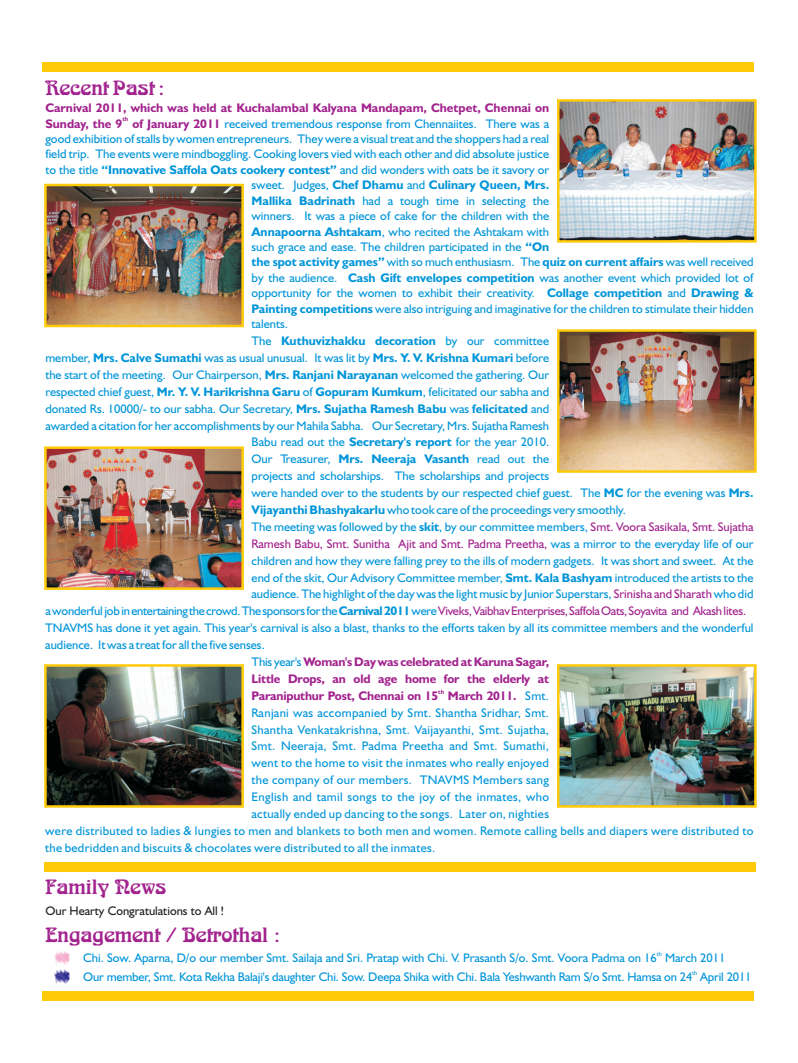
<style>
.page{position:relative;width:798px;height:1063px;background:#fff}
.page>*{position:absolute;margin:0;border:0;box-sizing:border-box;transform-origin:0 0}
.t1{font:20px "Art Deco S Si";color:#a2238e}
.t2{font:12.5px/16.9px "Humanist 521 BT";color:#0095d9}
.t3{font:12.5px "Humanist 521 BT";letter-spacing:.025em;color:#0095d9}
.t4{font:700 12.5px/16.9px "Humanist 521 BT";letter-spacing:-.015em;color:#a2238e}
.t5{font:700 12.5px "Humanist 521 BT";color:#0095d9}
.t6{font:12.5px "Humanist 521 BT";color:#231f20}
.t7{font:700 6.25px "Humanist 521 BT";color:#a2238e}
.t8{font:6.25px "Humanist 521 BT";color:#0095d9}
.s1{font-weight:700;color:#a2238e}
.s2{font-weight:700}
.s3{font-weight:400}
.s4{color:#a2238e}
.s5{font-weight:400;color:#0095d9}
</style>
<div class="page">
<div style="left:42px;top:991px;width:711px;height:9px;background:#feca0a"></div>
<div style="left:44px;top:862px;width:711px;height:10px;background:#feca0a"></div>
<div style="left:42px;top:62px;width:711px;height:10px;background:#feca0a"></div>
<img style="left:47px;top:187px;width:194px;height:137px">
<div style="left:44px;top:184px;width:200px;height:143px;border:2px solid #feca0a"></div>
<img style="left:47px;top:449px;width:194px;height:138px">
<div style="left:44px;top:446px;width:200px;height:144px;border:2px solid #feca0a"></div>
<img style="left:47px;top:667px;width:194px;height:138px">
<div style="left:44px;top:664px;width:200px;height:144px;border:2px solid #feca0a"></div>
<img style="left:559px;top:667px;width:194px;height:138px">
<div style="left:556px;top:664px;width:200px;height:144px;border:2px solid #feca0a"></div>
<img style="left:559px;top:102px;width:194px;height:138px">
<div style="left:556px;top:99px;width:200px;height:144px;border:2px solid #feca0a"></div>
<img style="left:559px;top:332px;width:194px;height:138px">
<div style="left:556px;top:329px;width:200px;height:144px;border:2px solid #feca0a"></div>
<img style="left:56px;top:962px;width:12px;height:1px">
<svg style="left:55px;top:951px;width:14px;height:11px"></svg>
<img style="left:54px;top:972px;width:16px;height:8px">
<img style="left:55px;top:980px;width:14px;height:2px">
<svg style="left:55px;top:970px;width:14px;height:10px"></svg>
<h1 class="t1" style="left:45px;top:81px;width:120px">Recent Past :</h1>
<p class="t4" style="left:45px;top:100px;width:505px">Carnival 2011, which was held at Kuchalambal Kalyana Mandapam, Chetpet, Chennai on</p>
<p class="t7" style="left:122px;top:117px;width:8px">th</p>
<p class="t2" style="left:45px;top:116px;width:505px"><span class="s1">Sunday, the 9 of January 2011</span> received tremendous response from Chennaiites. There was a</p>
<p class="t2" style="left:45px;top:131px;width:505px">good exhibition of stalls by women entrepreneurs. They were a visual treat and the shoppers had a real</p>
<p class="t2" style="left:45px;top:147px;width:505px">field trip. The events were mindboggling. Cooking lovers vied with each other and did absolute justice</p>
<p class="t2" style="left:45px;top:162px;width:505px">to the title <span class="s2">“Innovative Saffola Oats cookery contest”</span> and did wonders with oats be it savory or</p>
<p class="t5" style="left:251px;top:180px;width:299px"><span class="s3">sweet. Judges,</span> Chef Dhamu <span class="s3">and</span> Culinary Queen, Mrs.</p>
<p class="t2" style="left:251px;top:193px;width:299px"><span class="s2">Mallika Badrinath</span> had a tough time in selecting the</p>
<p class="t2" style="left:251px;top:208px;width:299px">winners. It was a piece of cake for the children with the</p>
<p class="t2" style="left:251px;top:224px;width:299px"><span class="s2">Annapoorna Ashtakam</span>, who recited the Ashtakam with</p>
<p class="t2" style="left:251px;top:239px;width:299px">such grace and ease. The children participated in the <span class="s2">“On</span></p>
<p class="t5" style="left:251px;top:257px;width:503px">the spot activity games” <span class="s3">with so much enthusiasm. The</span> quiz on current affairs <span class="s3">was well received</span></p>
<p class="t2" style="left:251px;top:270px;width:503px">by the audience. <span class="s2">Cash Gift envelopes competition</span> was another event which provided lot of</p>
<p class="t2" style="left:251px;top:286px;width:503px">opportunity for the women to exhibit their creativity. <span class="s2">Collage competition</span> and <span class="s2">Drawing &amp;</span></p>
<p class="t2" style="left:251px;top:301px;width:503px"><span class="s2">Painting competitions</span> were also intriguing and imaginative for the children to stimulate their hidden</p>
<p class="t2" style="left:251px;top:317px;width:38px">talents.</p>
<p class="t5" style="left:251px;top:336px;width:299px"><span class="s3">The</span> Kuthuvizhakku decoration <span class="s3">by our committee</span></p>
<p class="t2" style="left:45px;top:350px;width:505px">member, <span class="s2">Mrs. Calve Sumathi</span> was as usual unusual. It was lit by <span class="s2">Mrs. Y. V. Krishna Kumari</span> before</p>
<p class="t2" style="left:45px;top:367px;width:505px">the start of the meeting. Our Chairperson, <span class="s2">Mrs. Ranjani Narayanan</span> welcomed the gathering. Our</p>
<p class="t2" style="left:45px;top:384px;width:505px">respected chief guest, <span class="s2">Mr. Y. V. Harikrishna Garu</span> of <span class="s2">Gopuram Kumkum</span>, felicitated our sabha and</p>
<p class="t2" style="left:45px;top:401px;width:505px">donated Rs. 10000/- to our sabha. Our Secretary, <span class="s2">Mrs. Sujatha Ramesh Babu</span> was <span class="s2">felicitated</span> and</p>
<p class="t2" style="left:45px;top:418px;width:505px">awarded a citation for her accomplishments by our Mahila Sabha. Our Secretary, Mrs. Sujatha Ramesh</p>
<p class="t2" style="left:251px;top:435px;width:299px">Babu read out the <span class="s2">Secretary's report</span> for the year 2010.</p>
<p class="t2" style="left:251px;top:452px;width:299px">Our Treasurer, <span class="s2">Mrs. Neeraja Vasanth</span> read out the</p>
<p class="t2" style="left:251px;top:469px;width:299px">projects and scholarships. The scholarships and projects</p>
<p class="t2" style="left:251px;top:485px;width:503px">were handed over to the students by our respected chief guest. The <span class="s2">MC</span> for the evening was <span class="s2">Mrs.</span></p>
<p class="t2" style="left:251px;top:502px;width:376px"><span class="s2">Vijayanthi Bhashyakarlu</span> who took care of the proceedings very smoothly.</p>
<p class="t2" style="left:251px;top:553px;width:503px">children and how they were falling prey to the ills of modern gadgets. It was short and sweet. At the end of the skit, Our Advisory Committee member, <span class="s2">Smt. Kala Bashyam</span> introduced the artists to the</p>
<p class="t2" style="left:45px;top:621px;width:709px">TNAVMS has done it yet again. This year's carnival is also a blast, thanks to the efforts taken by all its committee members and the wonderful audience. It was a treat for all the five senses.</p>
<p class="t2" style="left:251px;top:519px;width:503px">The meeting was followed by the <span class="s2">skit</span>, by our committee members, <span class="s4">Smt. Voora Sasikala, Smt. Sujatha<br>Ramesh Babu, Smt. Sunitha Ajit and Smt. Padma Preetha,</span> was a mirror to the everyday life of our</p>
<p class="t2" style="left:45px;top:587px;width:709px;text-indent:206px">audience. The highlight of the day was the light music by Junior Superstars, <span class="s4">Srinisha and Sharath</span>who did awonderful jobinentertainingthecrowd.Thesponsorsforthe<span class="s2">Carnival2011</span>were<span class="s4">Viveks,VaibhavEnterprises,SaffolaOats,Soyavita and Akash lites.</span></p>
<p class="t4" style="left:251px;top:654px;width:299px"><span class="s5">This year's</span>Woman's Day was celebrated at Karuna Sagar,<br>Little Drops, an old age home for the elderly at</p>
<p class="t7" style="left:438px;top:689px;width:8px">th</p>
<p class="t4" style="left:251px;top:688px;width:266px">Paraniputhur Post, Chennai on 15 March 2011.</p>
<p class="t2" style="left:525px;top:688px;width:25px">Smt.</p>
<p class="t3" style="left:251px;top:707px;width:299px">Ranjani was accompanied by Smt. Shantha Sridhar, Smt.</p>
<p class="t3" style="left:251px;top:724px;width:299px">Shantha Venkatakrishna, Smt. Vaijayanthi, Smt. Sujatha,</p>
<p class="t3" style="left:251px;top:741px;width:299px">Smt. Neeraja, Smt. Padma Preetha and Smt. Sumathi,</p>
<p class="t3" style="left:251px;top:758px;width:299px">went to the home to visit the inmates who really enjoyed</p>
<p class="t3" style="left:251px;top:775px;width:299px">the company of our members. TNAVMS Members sang</p>
<p class="t3" style="left:251px;top:792px;width:299px">English and tamil songs to the joy of the inmates, who</p>
<p class="t3" style="left:251px;top:808px;width:299px">actually ended up dancing to the songs. Later on, nighties</p>
<p class="t3" style="left:45px;top:825px;width:709px">were distributed to ladies &amp; lungies to men and blankets to both men and women. Remote calling bells and diapers were distributed to</p>
<p class="t3" style="left:45px;top:842px;width:391px">the bedridden and biscuits &amp; chocolates were distributed to all the inmates.</p>
<h1 class="t1" style="left:45px;top:880px;width:122px">Family News</h1>
<h1 class="t1" style="left:45px;top:927px;width:236px">Engagement / Betrothal :</h1>
<p class="t6" style="left:45px;top:905px;width:180px">Our Hearty Congratulations to All !</p>
<p class="t8" style="left:656px;top:951px;width:7px">th</p>
<p class="t2" style="left:83px;top:950px;width:643px">Chi. Sow. Aparna, D/o our member Smt. Sailaja and Sri. Pratap with Chi. V. Prasanth S/o. Smt. Voora Padma on 16 March 2011</p>
<p class="t8" style="left:692px;top:970px;width:7px">th</p>
<p class="t2" style="left:83px;top:970px;width:669px">Our member, Smt. Kota Rekha Balaji's daughter Chi. Sow. Deepa Shika with Chi. Bala Yeshwanth Ram S/o Smt. Hamsa on 24 April 2011</p>
</div>
